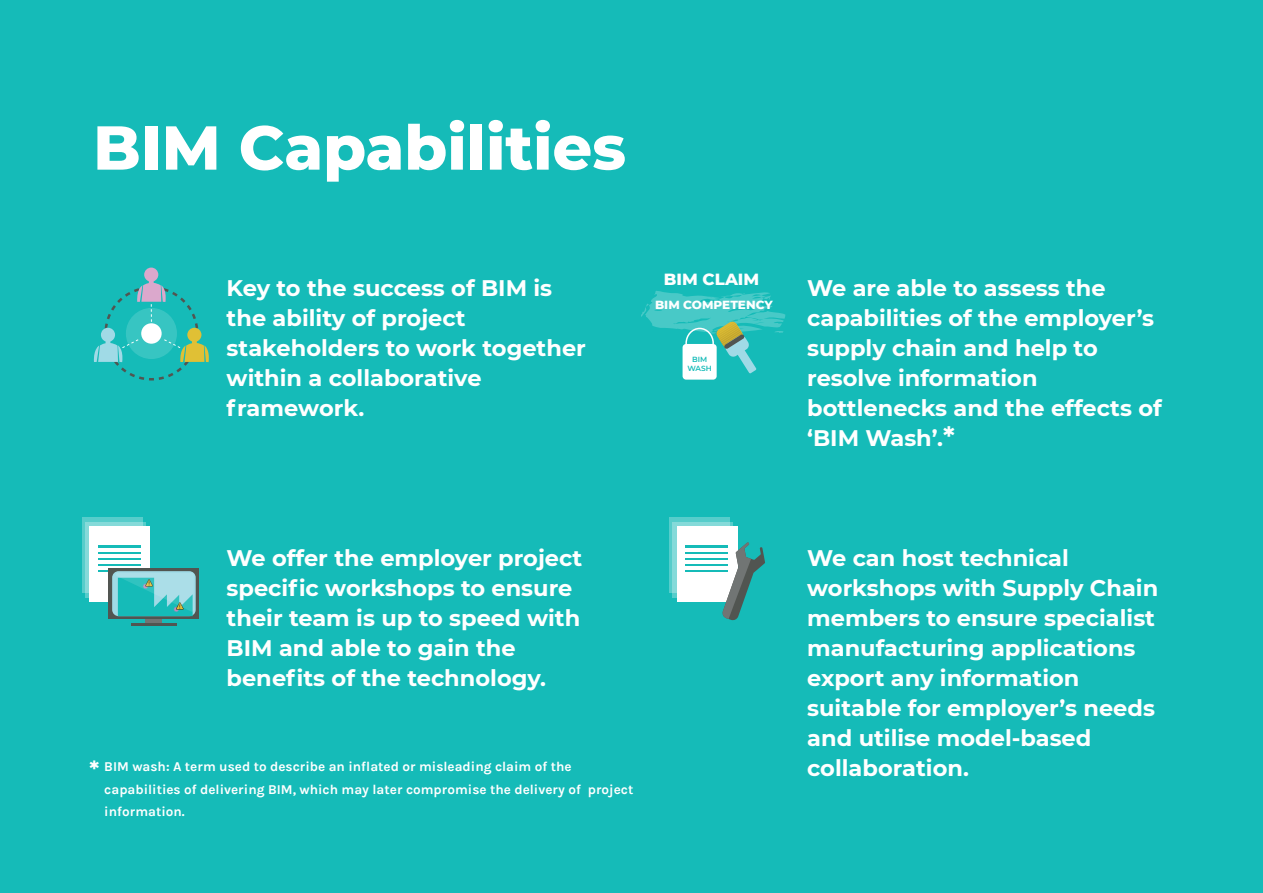
<style>
.page{position:relative;width:1263px;height:893px;background:#15bbb8}
.page>*{position:absolute;margin:0;border:0;box-sizing:border-box;transform-origin:0 0}
.t1{font:800 61.95px "Montserrat";color:#fff}
.t2{font:700 22.5px/30px "Montserrat";color:#fff}
.t3{font:800 16.5px "Montserrat";color:#fff}
.t4{font:700 13.5px/22.5px "Karla";color:#fff}
.t5{font:800 12px "Montserrat";color:#fff}
.t6{font:600 7.5px/8.6px "Montserrat";color:#15bbb8;text-align:center}
.s1{font-size:27px}
</style>
<div class="page">
<svg style="left:93px;top:268px;width:116px;height:112px"></svg>
<svg style="left:82px;top:517px;width:61px;height:76px"></svg>
<div style="left:89px;top:527px;width:61px;height:75px;background:#fff"></div>
<hr style="left:98px;top:546px;width:43px;height:2px;background:#15bbb8">
<hr style="left:98px;top:552px;width:43px;height:2px;background:#15bbb8">
<hr style="left:98px;top:558px;width:43px;height:2px;background:#15bbb8">
<hr style="left:98px;top:564px;width:43px;height:2px;background:#15bbb8">
<hr style="left:98px;top:570px;width:43px;height:2px;background:#15bbb8">
<div style="left:146px;top:618px;width:16px;height:5px;background:#717574"></div>
<hr style="left:131px;top:623px;width:45px;height:3px;background:#515551">
<div style="left:109px;top:568px;width:90px;height:51px;background:#515551"></div>
<div style="left:112px;top:571px;width:84px;height:45px;background:#a0dae6;border-radius:6px"></div>
<svg style="left:116px;top:573px;width:78px;height:43px"></svg>
<svg style="left:669px;top:517px;width:61px;height:76px"></svg>
<div style="left:677px;top:527px;width:61px;height:75px;background:#fff"></div>
<hr style="left:685px;top:546px;width:43px;height:2px;background:#15bbb8">
<hr style="left:685px;top:552px;width:43px;height:2px;background:#15bbb8">
<hr style="left:685px;top:558px;width:43px;height:2px;background:#15bbb8">
<hr style="left:685px;top:564px;width:43px;height:2px;background:#15bbb8">
<hr style="left:685px;top:570px;width:43px;height:2px;background:#15bbb8">
<svg style="left:722px;top:542px;width:43px;height:79px"></svg>
<svg style="left:641px;top:291px;width:144px;height:82px"></svg>
<div style="left:682px;top:344px;width:35px;height:36px;background:#fff;border-radius:4px"></div>
<div style="left:685px;top:328px;width:29px;height:31px;border:2px solid #fff;border-radius:50%"></div>
<h1 class="t1" style="left:93px;top:102px;width:534px">BIM Capabilities</h1>
<p class="t2" style="left:227px;top:272px;width:361px">Key to the success of BIM is the ability of project stakeholders to work together within a collaborative framework.</p>
<p class="t3" style="left:664px;top:267px;width:97px">BIM CLAIM</p>
<p class="t5" style="left:655px;top:296px;width:119px">BIM COMPETENCY</p>
<p class="t6" style="left:687px;top:355px;width:26px">BIM<br>WASH</p>
<p class="t2" style="left:807px;top:272px;width:356px">We are able to assess the capabilities of the employer’s supply chain and help to resolve information bottlenecks and the effects of ‘BIM Wash’.<span class="s1">*</span></p>
<p class="t2" style="left:227px;top:542px;width:357px">We offer the employer project specific workshops to ensure their team is up to speed with<br>BIM and able to gain the benefits of the technology.</p>
<p class="t2" style="left:89px;top:753px;width:11px">*</p>
<p class="t4" style="left:104px;top:756px;width:531px">BIM wash: A term used to describe an inflated or misleading claim of the capabilities of delivering BIM, which may later compromise the delivery of project information.</p>
<p class="t2" style="left:807px;top:542px;width:352px">We can host technical workshops with Supply Chain members to ensure specialist manufacturing applications export any information suitable for employer’s needs and utilise model-based collaboration.</p>
</div>
